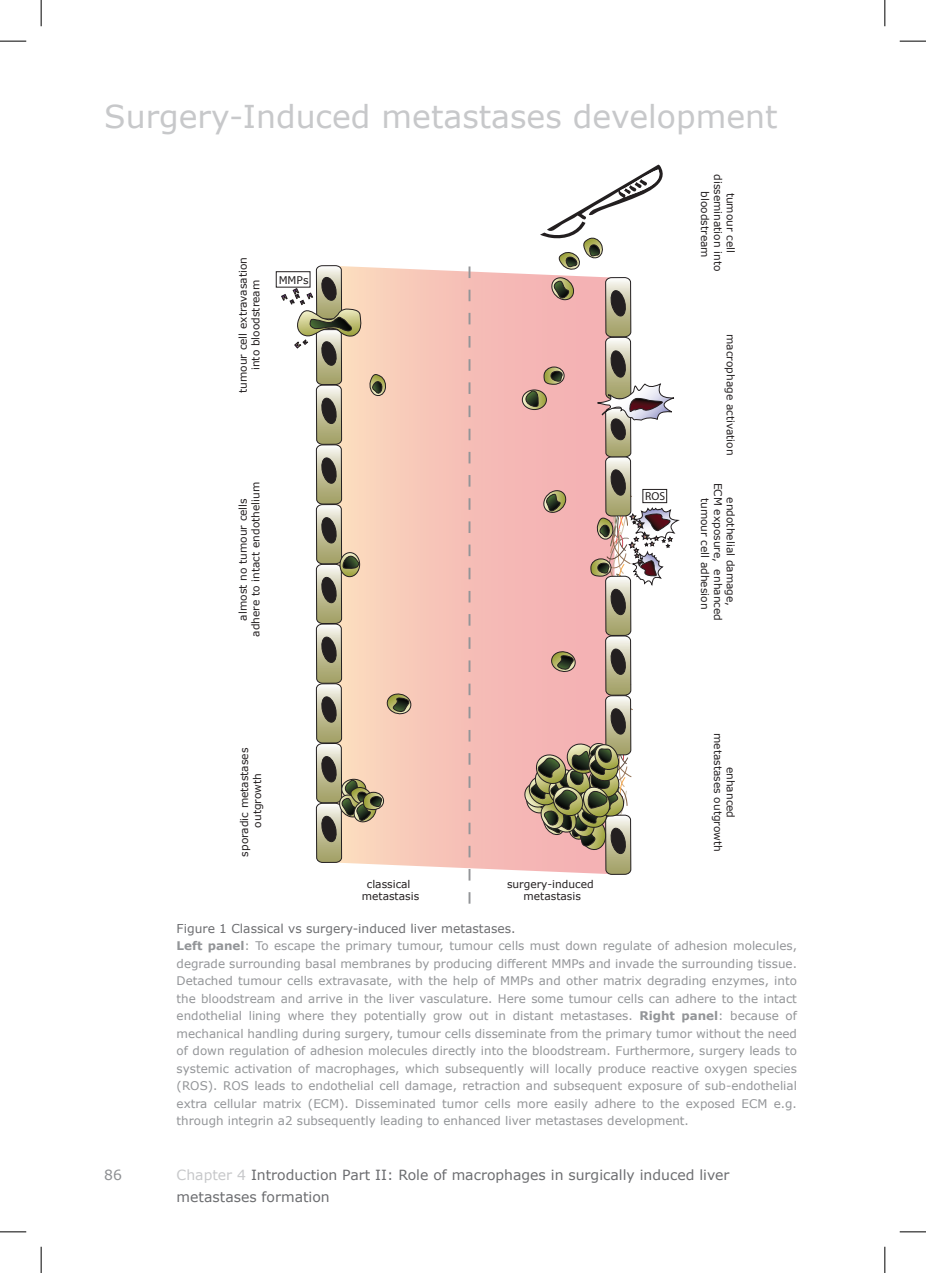
<style>
.page{position:relative;width:926px;height:1273px;background:#fff}
.page>*{position:absolute;margin:0;border:0;box-sizing:border-box;transform-origin:0 0}
._1a__Hoofstuk_repeat{font:31.5px "Verdana";color:#c7c8ca}
.t1{font:14px/22.8px "Verdana";color:#6c6d70}
.t2{font:14px "Verdana";color:#8e9093}
._5__kop_bijschrift{font:12.25px "Verdana";color:#6c6d70}
._6__tekst_bijschrift{font:11.9px/17.5px "Verdana";color:#939598;text-align:justify}
.t3{font:11.55px "Myriad Pro";color:#231f20}
.t4{font:10.67px/12.8px "Verdana";color:#231f20;text-align:center}
.s1{font-weight:700}
.s2{color:#c7c8ca}
</style>
<div class="page">
<div style="left:276px;top:271px;width:34px;height:17px;border:1px solid #231f20"></div>
<svg style="left:412px;top:266px;width:110px;height:608px;background:#f5bfb7"></svg>
<svg style="left:468px;top:266px;width:2px;height:638px"></svg>
<svg style="left:522px;top:165px;width:158px;height:710px"></svg>
<svg style="left:281px;top:265px;width:131px;height:601px"></svg>
<svg style="left:0;top:41px;width:26px;height:1px"></svg>
<svg style="left:899px;top:41px;width:27px;height:1px"></svg>
<svg style="left:0;top:1231px;width:26px;height:1px"></svg>
<svg style="left:899px;top:1231px;width:27px;height:1px"></svg>
<svg style="left:41px;top:0;width:1px;height:26px"></svg>
<svg style="left:41px;top:1247px;width:1px;height:26px"></svg>
<svg style="left:884px;top:0;width:1px;height:26px"></svg>
<svg style="left:884px;top:1247px;width:1px;height:26px"></svg>
<p class="_1a__Hoofstuk_repeat" style="left:104px;top:95px;width:675px">Surgery-Induced metastases development</p>
<p class="t4" style="left:236px;top:393px;width:138px;rotate:-90deg">tumour cell extravasation into bloodstream</p>
<p class="t4" style="left:279px;top:273px;width:31px">MMPs</p>
<p class="t4" style="left:236px;top:637px;width:156px;rotate:-90deg">almost no tumour cells adhere to intact endothelium</p>
<p class="t4" style="left:238px;top:856px;width:110px;rotate:-90deg">sporadic metastases outgrowth</p>
<p class="t4" style="left:362px;top:877px;width:59px">classical metastasis</p>
<p class="t4" style="left:507px;top:877px;width:88px">surgery-induced metastasis</p>
<p class="t3" style="left:645px;top:489px;width:21px">ROS</p>
<p class="t4" style="left:737px;top:174px;width:99px;rotate:90deg">tumour cell dissemination into bloodstream</p>
<p class="t4" style="left:737px;top:334px;width:123px;rotate:90deg">macrophage activation</p>
<p class="t4" style="left:737px;top:482px;width:140px;rotate:90deg">endothelial damage,<br>ECM exposure, enhanced</p>
<p class="t4" style="left:711px;top:498px;width:113px;rotate:90deg">tumour cell adhesion</p>
<p class="t4" style="left:737px;top:733px;width:120px;rotate:90deg">enhanced<br>metastases outgrowth</p>
<p class="t2" style="left:104px;top:1165px;width:19px">86</p>
<p class="_5__kop_bijschrift" style="left:177px;top:920px;width:340px">Figure 1 Classical vs surgery-induced liver metastases.</p>
<p class="_6__tekst_bijschrift" style="left:177px;top:937px;width:622px"><span class="s1">Left panel</span>: To escape the primary tumour, tumour cells must down regulate of adhesion molecules, degrade surrounding basal membranes by producing different MMPs and invade the surrounding tissue.<br>Detached tumour cells extravasate, with the help of MMPs and other matrix degrading enzymes, into the bloodstream and arrive in the liver vasculature. Here some tumour cells can adhere to the intact endothelial lining where they potentially grow out in distant metastases. <span class="s1">Right panel</span>: because of mechanical handling during surgery, tumour cells disseminate from the primary tumor without the need of down regulation of adhesion molecules directly into the bloodstream. Furthermore, surgery leads to systemic activation of macrophages, which subsequently will locally produce reactive oxygen species (ROS). ROS leads to endothelial cell damage, retraction and subsequent exposure of sub-endothelial extra cellular matrix (ECM). Disseminated tumor cells more easily adhere to the exposed ECM e.g. through integrin a2 subsequently leading to enhanced liver metastases development.</p>
<p class="t1" style="left:177px;top:1163px;width:554px"><span class="s2">Chapter 4</span> Introduction Part II: Role of macrophages in surgically induced liver metastases formation</p>
</div>
